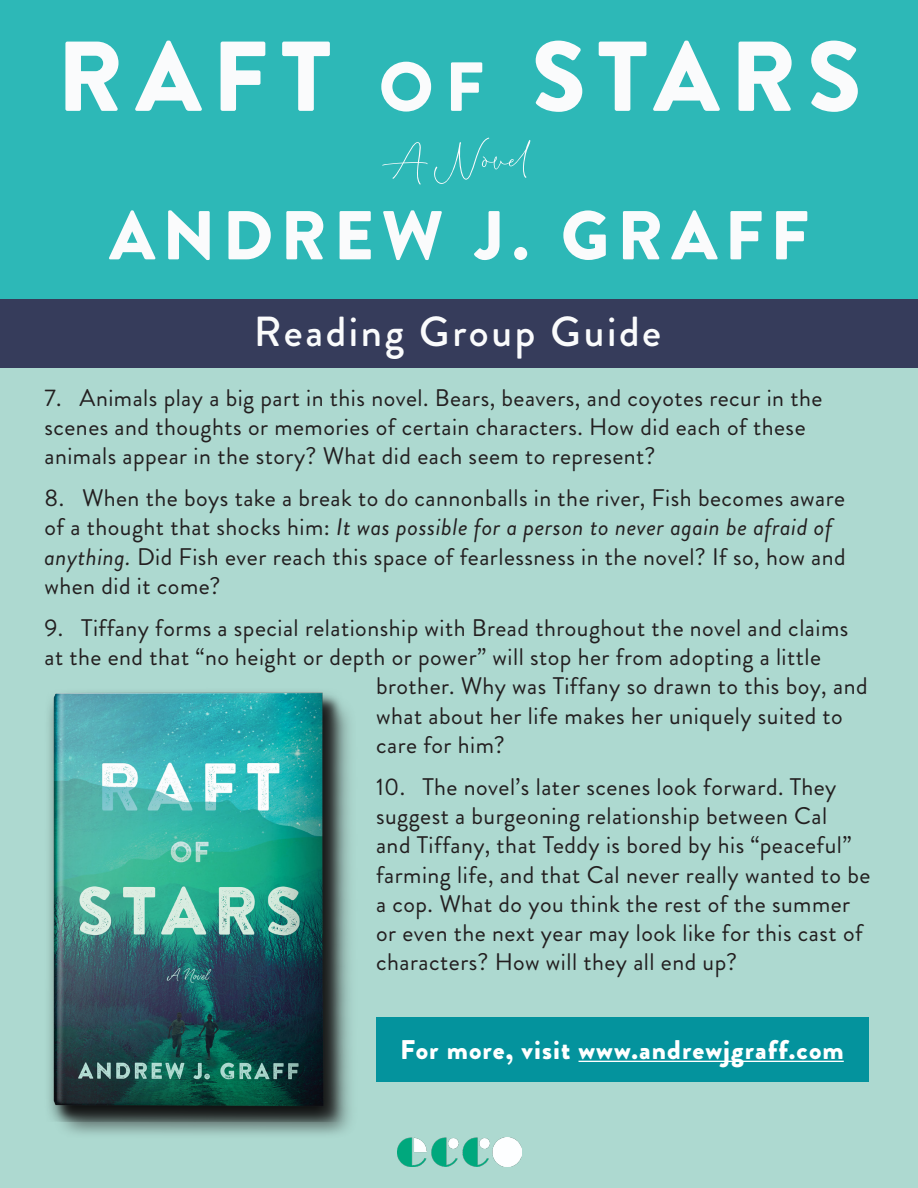
<style>
.page{position:relative;width:918px;height:1188px;background:#fff}
.page>*{position:absolute;margin:0;border:0;box-sizing:border-box;transform-origin:0 0}
.t1{font:900 99px "Brandon Grotesque";letter-spacing:.11em;color:#fafbfc}
.t2{font:900 69px "Brandon Grotesque";letter-spacing:.105em;color:#fafbfc}
.t3{font:63px "Jendral Writing Latin Pro";color:#fafbfc}
.t4{font:500 42px "Brandon Grotesque";letter-spacing:.06em;color:#fafbfc}
.t5{font:900 27px "Brandon Grotesque";letter-spacing:.04em;color:#fff}
.t6{font:24px/29.2px "Brandon Grotesque";letter-spacing:.02em;color:#231f20}
.s1{font-size:69.3px}
.s2{font-size:52.5px}
.s3{font-style:italic}
</style>
<div class="page">
<div style="left:0;top:1px;width:917px;height:1187px;background:#add9d0"></div>
<div style="left:376px;top:1017px;width:492px;height:65px;background:#04939d"></div>
<hr style="left:579px;top:1061px;width:265px;height:1px;background:#fff">
<div style="left:51px;top:694px;width:308px;height:446px;background:#231f20;opacity:.75"></div>
<img style="left:49px;top:692px;width:310px;height:429px">
<img style="left:398px;top:1138px;width:124px;height:28px">
<div style="left:0;top:294px;width:918px;height:74px;background:#363c5b"></div>
<div style="left:1px;top:0;width:917px;height:298px;background:#2db8b7"></div>
<p class="t1" style="left:57px;top:7px;width:806px">RAFT <span class="s1">of</span> STARS</p>
<p class="t3" style="left:388px;top:127px;width:146px"><span class="s2">A N</span>ovel</p>
<p class="t2" style="left:109px;top:187px;width:701px">ANDREW J. GRAFF</p>
<p class="t4" style="left:254px;top:302px;width:409px">Reading Group Guide</p>
<p class="t6" style="left:44px;top:383px;width:780px">7. Animals play a big part in this novel. Bears, beavers, and coyotes recur in the scenes and thoughts or memories of certain characters. How did each of these animals appear in the story? What did each seem to represent?</p>
<p class="t6" style="left:44px;top:484px;width:803px">8. When the boys take a break to do cannonballs in the river, Fish becomes aware of a thought that shocks him: <span class="s3">It was possible for a person to never again be afraid of anything.</span> Did Fish ever reach this space of fearlessness in the novel? If so, how and when did it come?</p>
<p class="t6" style="left:44px;top:613px;width:805px">9. Tiffany forms a special relationship with Bread throughout the novel and claims at the end that “no height or depth or power” will stop her from adopting a little</p>
<p class="t6" style="left:376px;top:672px;width:493px">brother. Why was Tiffany so drawn to this boy, and what about her life makes her uniquely suited to care for him?</p>
<p class="t6" style="left:376px;top:772px;width:496px">10. The novel’s later scenes look forward. They suggest a burgeoning relationship between Cal<br>and Tiffany, that Teddy is bored by his “peaceful” farming life, and that Cal never really wanted to be a cop. What do you think the rest of the summer or even the next year may look like for this cast of characters? How will they all end up?</p>
<p class="t5" style="left:400px;top:1030px;width:445px">For more, visit www.andrewjgraff.com</p>
</div>
